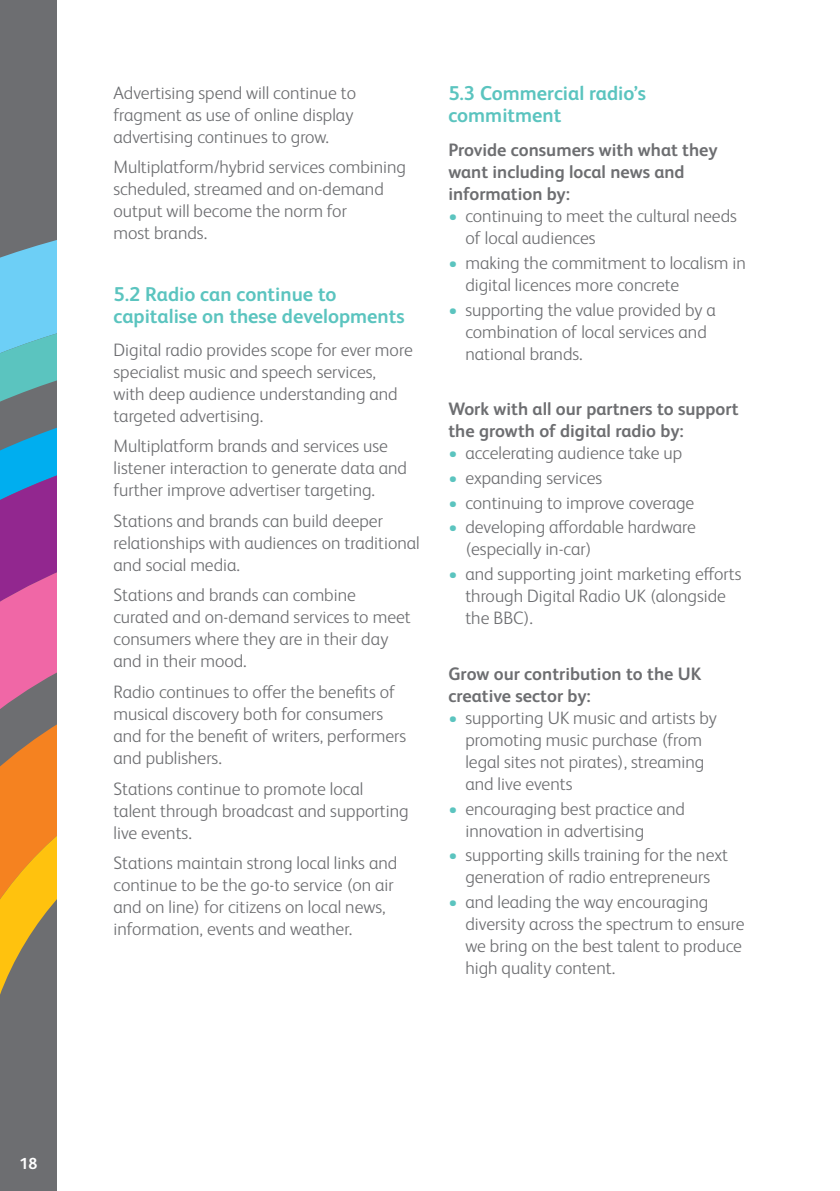
<style>
.page{position:relative;width:840px;height:1191px;background:#fff}
.page>*{position:absolute;margin:0;border:0;box-sizing:border-box;transform-origin:0 0}
.t1{font:700 20px/22px "FS Albert Pro";color:#5bc4bf}
.t2{font:300 18px/22px "FS Albert Pro";color:#6d6e71}
.t3{font:700 18px/22px "FS Albert Pro";color:#6d6e71}
.t4{font:700 16px "FS Albert Pro";color:#fff}
.s1{color:#5bc4bf}
</style>
<div class="page">
<div style="left:0;top:0;width:57px;height:1191px;background:#6d6e71"></div>
<svg style="left:0;top:240px;width:57px;height:58px;background:#6dc0e2"></svg>
<svg style="left:0;top:298px;width:57px;height:90px;background:#64c7d8"></svg>
<svg style="left:0;top:388px;width:57px;height:44px"></svg>
<svg style="left:0;top:432px;width:57px;height:90px;background:#4174bf"></svg>
<svg style="left:0;top:522px;width:57px;height:473px"></svg>
<p class="t4" style="left:19px;top:1152px;width:19px">18</p>
<p class="t2" style="left:113px;top:81px;width:244px">Advertising spend will continue to fragment as use of online display advertising continues to grow.</p>
<p class="t2" style="left:113px;top:155px;width:294px">Multiplatform/hybrid services combining scheduled, streamed and on-demand output will become the norm for<br>most brands.</p>
<p class="t1" style="left:113px;top:282px;width:292px">5.2 Radio can continue to capitalise on these developments</p>
<p class="t2" style="left:113px;top:337px;width:300px">Digital radio provides scope for ever more specialist music and speech services,<br>with deep audience understanding and targeted advertising.</p>
<p class="t2" style="left:113px;top:434px;width:295px">Multiplatform brands and services use listener interaction to generate data and further improve advertiser targeting.</p>
<p class="t2" style="left:113px;top:508px;width:307px">Stations and brands can build deeper relationships with audiences on traditional and social media.</p>
<p class="t2" style="left:113px;top:583px;width:298px">Stations and brands can combine curated and on-demand services to meet consumers where they are in their day and in their mood.</p>
<p class="t2" style="left:113px;top:679px;width:294px">Radio continues to offer the benefits of musical discovery both for consumers and for the benefit of writers, performers and publishers.</p>
<p class="t2" style="left:113px;top:776px;width:296px">Stations continue to promote local talent through broadcast and supporting live events.</p>
<p class="t2" style="left:113px;top:850px;width:285px">Stations maintain strong local links and continue to be the go-to service (on air and on line) for citizens on local news, information, events and weather.</p>
<p class="t1" style="left:448px;top:82px;width:199px">5.3 Commercial radio’s commitment</p>
<p class="t3" style="left:448px;top:138px;width:271px">Provide consumers with what they want including local news and information by:</p>
<p class="t2" style="left:465px;top:203px;width:273px;text-indent:-17px"><span class="s1">•</span> continuing to meet the cultural needs of local audiences</p>
<p class="t2" style="left:465px;top:250px;width:282px;text-indent:-17px"><span class="s1">•</span> making the commitment to localism in digital licences more concrete</p>
<p class="t2" style="left:465px;top:297px;width:252px;text-indent:-17px"><span class="s1">•</span> supporting the value provided by a combination of local services and national brands.</p>
<p class="t3" style="left:448px;top:397px;width:291px">Work with all our partners to support the growth of digital radio by:</p>
<p class="t2" style="left:448px;top:440px;width:235px"><span class="s1">•</span> accelerating audience take up</p>
<p class="t2" style="left:448px;top:465px;width:155px"><span class="s1">•</span> expanding services</p>
<p class="t2" style="left:448px;top:490px;width:247px"><span class="s1">•</span> continuing to improve coverage</p>
<p class="t2" style="left:465px;top:515px;width:232px;text-indent:-17px"><span class="s1">•</span> developing affordable hardware (especially in-car)</p>
<p class="t2" style="left:465px;top:562px;width:277px;text-indent:-17px"><span class="s1">•</span> and supporting joint marketing efforts through Digital Radio UK (alongside the BBC).</p>
<p class="t3" style="left:448px;top:661px;width:254px">Grow our contribution to the UK creative sector by:</p>
<p class="t2" style="left:465px;top:705px;width:253px;text-indent:-17px"><span class="s1">•</span> supporting UK music and artists by promoting music purchase (from legal sites not pirates), streaming and live events</p>
<p class="t2" style="left:465px;top:796px;width:221px;text-indent:-17px"><span class="s1">•</span> encouraging best practice and innovation in advertising</p>
<p class="t2" style="left:448px;top:843px;width:281px;text-align:center"><span class="s1">•</span> supporting skills training for the next generation of radio entrepreneurs</p>
<p class="t2" style="left:465px;top:890px;width:280px;text-indent:-17px"><span class="s1">•</span> and leading the way encouraging diversity across the spectrum to ensure we bring on the best talent to produce high quality content.</p>
</div>
